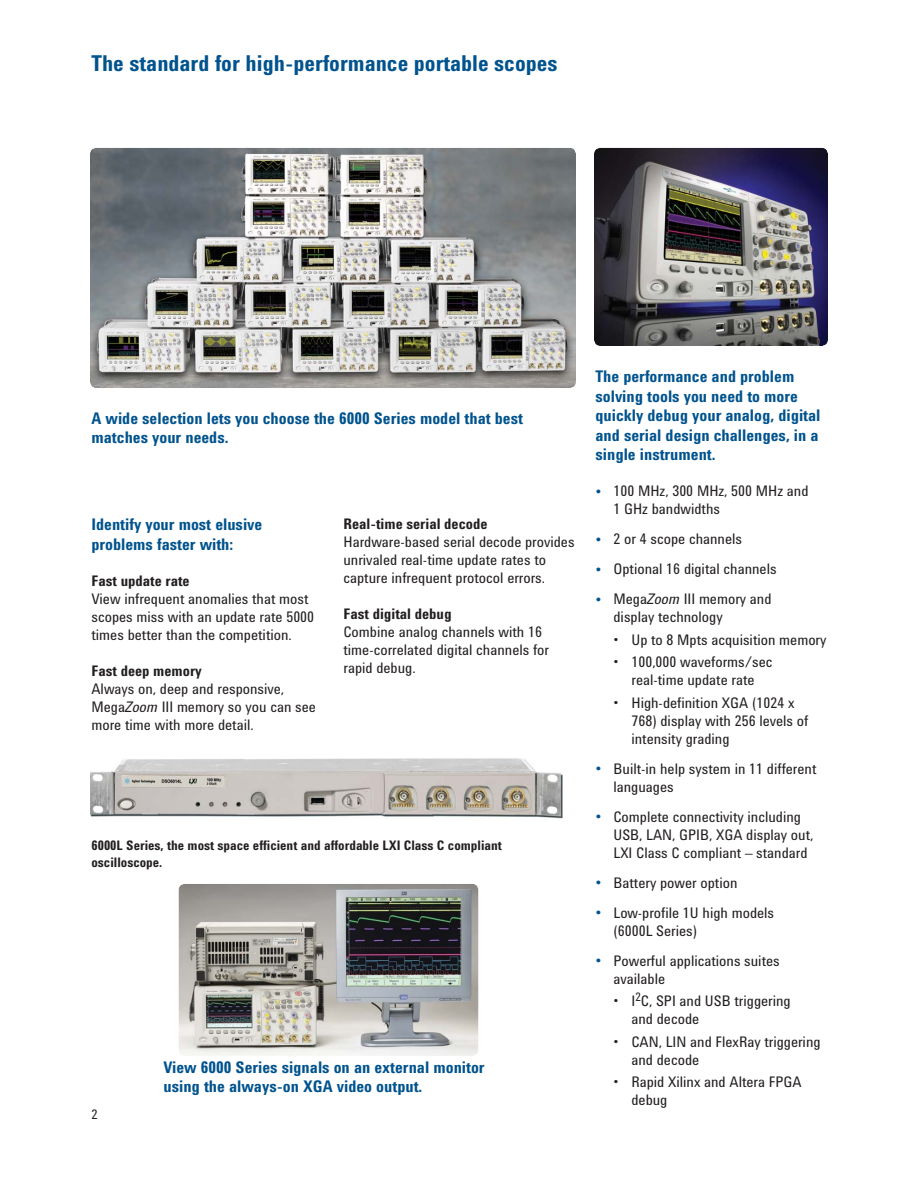
<style>
.page{position:relative;width:918px;height:1188px;background:#fff}
.page>*{position:absolute;margin:0;border:0;box-sizing:border-box;transform-origin:0 0}
.t1{font:700 22.5px "Agilent Condensed CFF";color:#00538e}
.t2{font:700 16.5px/19.5px "Agilent Condensed CFF";color:#00538e}
.t3{font:15px/18px "Agilent Condensed CFF";color:#231f20}
.t4{font:700 15px "Agilent Condensed CFF";color:#231f20}
.t5{font:700 13.5px/16.5px "Agilent Condensed CFF";color:#231f20}
.t6{font:13.5px "Agilent Condensed CFF";color:#231f20}
.s1{font-style:italic}
.s2{font-size:18px;color:#00538e}
</style>
<div class="page">
<img style="left:594px;top:148px;width:234px;height:198px;border-radius:6px">
<img style="left:90px;top:148px;width:486px;height:240px;border-radius:6px">
<img style="left:90px;top:759px;width:472px;height:60px">
<img style="left:179px;top:884px;width:299px;height:172px;border-radius:6px">
<h1 class="t1" style="left:92px;top:55px;width:467px">The standard for high-performance portable scopes</h1>
<p class="t2" style="left:92px;top:410px;width:433px">A wide selection lets you choose the 6000 Series model that best matches your needs.</p>
<p class="t2" style="left:92px;top:516px;width:172px">Identify your most elusive problems faster with:</p>
<p class="t4" style="left:92px;top:575px;width:100px">Fast update rate</p>
<p class="t3" style="left:92px;top:591px;width:224px">View infrequent anomalies that most scopes miss with an update rate 5000 times better than the competition.</p>
<p class="t4" style="left:92px;top:665px;width:112px">Fast deep memory</p>
<p class="t3" style="left:92px;top:681px;width:226px">Always on, deep and responsive,<br>Mega<span class="s1">Zoom</span> III memory so you can see more time with more detail.</p>
<p class="t4" style="left:344px;top:519px;width:146px">Real-time serial decode</p>
<p class="t3" style="left:344px;top:535px;width:233px">Hardware-based serial decode provides unrivaled real-time update rates to capture infrequent protocol errors.</p>
<p class="t4" style="left:344px;top:609px;width:110px">Fast digital debug</p>
<p class="t3" style="left:344px;top:625px;width:207px">Combine analog channels with 16 time-correlated digital channels for rapid debug.</p>
<p class="t5" style="left:92px;top:839px;width:412px">6000L Series, the most space efficient and affordable LXI Class C compliant oscilloscope.</p>
<p class="t6" style="left:91px;top:1110px;width:8px">2</p>
<p class="t2" style="left:164px;top:1059px;width:323px">View 6000 Series signals on an external monitor using the always-on XGA video output.</p>
<p class="t2" style="left:596px;top:368px;width:227px">The performance and problem solving tools you need to more quickly debug your analog, digital and serial design challenges, in a single instrument.</p>
<p class="t3" style="left:614px;top:483px;width:197px;text-indent:-18px"><span class="s2">•</span> 100 MHz, 300 MHz, 500 MHz and<br>1 GHz bandwidths</p>
<p class="t3" style="left:596px;top:531px;width:148px"><span class="s2">•</span> 2 or 4 scope channels</p>
<p class="t3" style="left:596px;top:561px;width:183px"><span class="s2">•</span> Optional 16 digital channels</p>
<p class="t3" style="left:614px;top:591px;width:160px;text-indent:-18px"><span class="s2">•</span> Mega<span class="s1">Zoom</span> III memory and display technology</p>
<p class="t3" style="left:614px;top:632px;width:215px">• Up to 8 Mpts acquisition memory</p>
<p class="t3" style="left:614px;top:654px;width:161px;text-align:center">• 100,000 waveforms/sec real-time update rate</p>
<p class="t3" style="left:632px;top:695px;width:178px;text-indent:-18px">• High-definition XGA (1024 x<br>768) display with 256 levels of intensity grading</p>
<p class="t3" style="left:614px;top:761px;width:204px;text-indent:-18px"><span class="s2">•</span> Built-in help system in 11 different languages</p>
<p class="t3" style="left:614px;top:809px;width:201px;text-indent:-18px"><span class="s2">•</span> Complete connectivity including<br>USB, LAN, GPIB, XGA display out,<br>LXI Class C compliant – standard</p>
<p class="t3" style="left:596px;top:875px;width:143px"><span class="s2">•</span> Battery power option</p>
<p class="t3" style="left:614px;top:905px;width:162px;text-indent:-18px"><span class="s2">•</span> Low-profile 1U high models (6000L Series)</p>
<p class="t3" style="left:614px;top:953px;width:168px;text-indent:-18px"><span class="s2">•</span> Powerful applications suites available</p>
<p class="t3" style="left:632px;top:993px;width:161px;text-indent:-18px">• I<sup>2</sup>C, SPI and USB triggering and decode</p>
<p class="t3" style="left:632px;top:1034px;width:191px;text-indent:-18px">• CAN, LIN and FlexRay triggering and decode</p>
<p class="t3" style="left:632px;top:1074px;width:172px;text-indent:-18px">• Rapid Xilinx and Altera FPGA debug</p>
</div>
